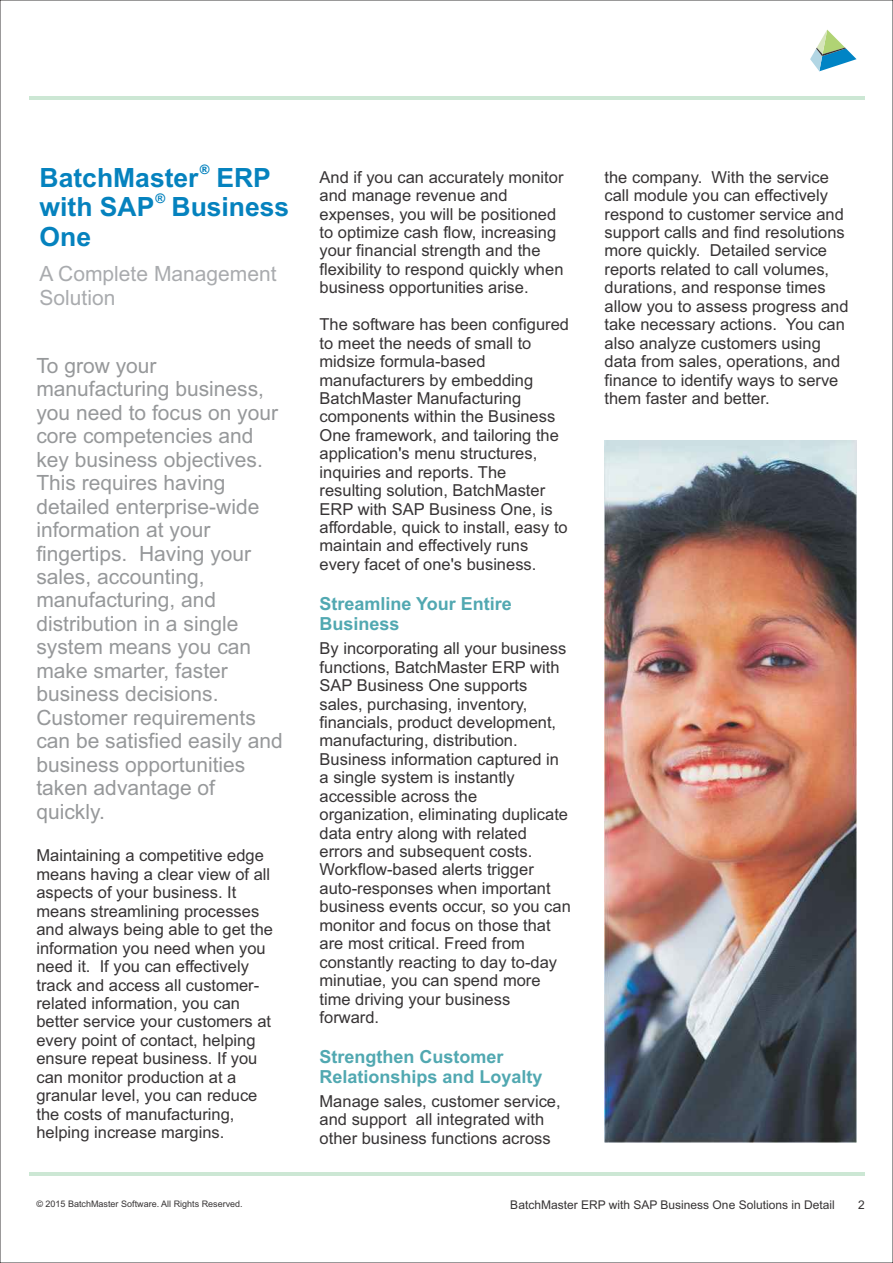
<style>
.page{position:relative;width:893px;height:1263px;background:#fff}
.page>*{position:absolute;margin:0;border:0;box-sizing:border-box;transform-origin:0 0}
.t1{font:700 26.55px/29.5px "Arial";color:#0582be}
.t2{font:21px/23.4px "Arial";color:#96989a}
.t3{font:21px/23.4px "Arial";color:#a9abae}
.t4{font:700 18px/20.1px "Arial";color:#51a8b1}
.t5{font:16.5px/18.5px "Arial";color:#373435}
.t6{font:700 13.2px "Arial";color:#0582be}
.t7{font:900 13.05px "Arial";color:#0582be}
.t8{font:12px "Arial";color:#373435}
.t9{font:9px "Arial";color:#373435}
</style>
<div class="page">
<img style="left:604px;top:441px;width:252px;height:701px">
<svg style="left:810px;top:30px;width:46px;height:41px"></svg>
<hr style="left:29px;top:1172px;width:835px;height:3px;background:#cce7d4">
<hr style="left:29px;top:97px;width:835px;height:3px;background:#cce7d4">
<p class="t7" style="left:200px;top:164px;width:12px">®</p>
<h1 class="t1" style="left:40px;top:165px;width:233px">BatchMaster ERP</h1>
<p class="t6" style="left:155px;top:194px;width:11px">®</p>
<h1 class="t1" style="left:40px;top:195px;width:251px">with SAP Business<br>One</h1>
<p class="t3" style="left:40px;top:264px;width:238px">A Complete Management<br>Solution</p>
<p class="t2" style="left:36px;top:356px;width:248px">To grow your manufacturing business, you need to focus on your core competencies and key business objectives.<br>This requires having detailed enterprise-wide information at your fingertips. Having your sales, accounting, manufacturing, and distribution in a single system means you can make smarter, faster business decisions.<br>Customer requirements can be satisfied easily and business opportunities taken advantage of quickly.</p>
<p class="t5" style="left:36px;top:848px;width:238px">Maintaining a competitive edge means having a clear view of all aspects of your business. It means streamlining processes and always being able to get the information you need when you need it. If you can effectively track and access all customer&shy;related information, you can better service your customers at every point of contact, helping ensure repeat business. If you can monitor production at a granular level, you can reduce the costs of manufacturing, helping increase margins.</p>
<p class="t9" style="left:36px;top:1200px;width:208px">© 2015 BatchMaster Software. All Rights Reserved.</p>
<p class="t5" style="left:320px;top:169px;width:245px">And if you can accurately monitor and manage revenue and expenses, you will be positioned to optimize cash flow, increasing your financial strength and the flexibility to respond quickly when business opportunities arise.</p>
<p class="t5" style="left:320px;top:317px;width:251px">The software has been configured to meet the needs of small to midsize formula-based manufacturers by embedding<br>BatchMaster Manufacturing components within the Business<br>One framework, and tailoring the application's menu structures, inquiries and reports. The resulting solution, BatchMaster<br>ERP with SAP Business One, is affordable, quick to install, easy to maintain and effectively runs every facet of one's business.</p>
<p class="t4" style="left:320px;top:595px;width:194px">Streamline Your Entire<br>Business</p>
<p class="t5" style="left:320px;top:641px;width:253px">By incorporating all your business functions, BatchMaster ERP with<br>SAP Business One supports sales, purchasing, inventory, financials, product development, manufacturing, distribution.<br>Business information captured in a single system is instantly accessible across the organization, eliminating duplicate data entry along with related errors and subsequent costs.<br>Workflow-based alerts trigger auto-responses when important business events occur, so you can monitor and focus on those that are most critical. Freed from constantly reacting to day to-day minutiae, you can spend more time driving your business forward.</p>
<p class="t4" style="left:320px;top:1048px;width:225px">Strengthen Customer<br>Relationships and Loyalty</p>
<p class="t5" style="left:320px;top:1093px;width:243px">Manage sales, customer service, and support all integrated with other business functions across</p>
<p class="t5" style="left:605px;top:169px;width:245px">the company. With the service call module you can effectively respond to customer service and support calls and find resolutions more quickly. Detailed service reports related to call volumes, durations, and response times allow you to assess progress and take necessary actions. You can also analyze customers using data from sales, operations, and finance to identify ways to serve them faster and better.</p>
<p class="t8" style="left:510px;top:1200px;width:326px">BatchMaster ERP with SAP Business One Solutions in Detail</p>
<p class="t8" style="left:858px;top:1200px;width:8px">2</p>
</div>
